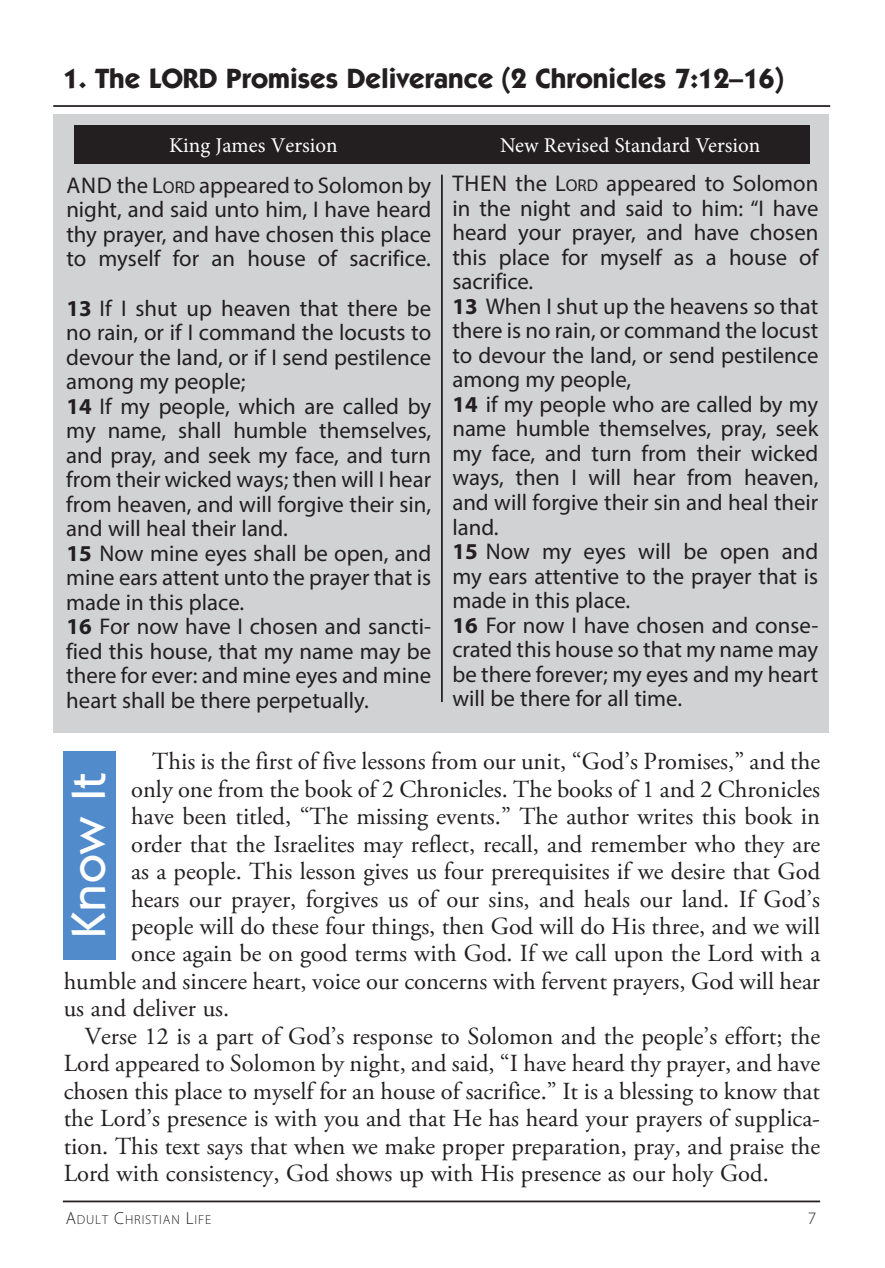
<style>
.page{position:relative;width:885px;height:1268px;background:#fff}
.page>*{position:absolute;margin:0;border:0;box-sizing:border-box;transform-origin:0 0}
.Side_Text_1{font:500 47.25px "ITC Kabel Std";letter-spacing:.02em;color:#fff}
.Lesson_Subhead_ACL{font:700 28px "ITC Kabel Std";color:#231f20}
.Body_ACL{font:24.5px/27.5px "Adobe Garamond Pro";color:#231f20;text-align:justify}
.Scripture_Text_ACL{font:22.75px/24.5px "Myriad Pro";color:#231f20;text-align:justify}
.Scripture_Text_ACL_1{font:22.75px/24.5px "Myriad Pro";color:#231f20;text-align:justify}
.t1{font:21px "Minion Pro";color:#fff}
.t2{font:300 17.5px "Myriad Pro";color:#231f20}
.t3{font:300 13.12px "Myriad Pro";letter-spacing:.065em;color:#231f20}
.s1{font-style:inherit}
.s2{font-size:17.15px}
.s3{font-weight:700}
.s4{font-size:17.5px}
</style>
<div class="page">
<div style="left:53px;top:114px;width:775px;height:618px;background:#d1d2d4"></div>
<hr style="left:63px;top:1200px;width:756px;height:2px;background:#231f20">
<div style="left:63px;top:751px;width:52px;height:208px;background:#528bcc"></div>
<hr style="left:441px;top:175px;width:1px;height:527px;background:#231f20">
<div style="left:74px;top:125px;width:735px;height:38px;background:#231f20"></div>
<hr style="left:53px;top:105px;width:776px;height:2px;background:#231f20">
<p class="Lesson_Subhead_ACL" style="left:63px;top:61px;width:721px">1. The LORD Promises Deliverance (2 Chronicles 7:12–16)</p>
<p class="t1" style="left:169px;top:131px;width:170px">King James Version</p>
<p class="t1" style="left:500px;top:131px;width:261px">New Revised Standard Version</p>
<p class="Scripture_Text_ACL_1" style="left:66px;top:173px;width:366px">AND the <span class="s1">L</span><span class="s2">ORD</span> appeared to Solomon by night, and said unto him, I have heard thy prayer, and have chosen this place to myself for an house of sacrifice.</p>
<p class="Scripture_Text_ACL" style="left:66px;top:295px;width:366px"><span class="s3">13</span> If I shut up heaven that there be no rain, or if I command the locusts to devour the land, or if I send pestilence among my people;</p>
<p class="Scripture_Text_ACL" style="left:66px;top:393px;width:366px"><span class="s3">14</span> If my people, which are called by my name, shall humble themselves, and pray, and seek my face, and turn from their wicked ways; then will I hear from heaven, and will forgive their sin, and will heal their land.</p>
<p class="Scripture_Text_ACL" style="left:66px;top:540px;width:366px"><span class="s3">15</span> Now mine eyes shall be open, and mine ears attent unto the prayer that is made in this place.</p>
<p class="Scripture_Text_ACL" style="left:66px;top:614px;width:366px"><span class="s3">16</span> For now have I chosen and sancti&shy;fied this house, that my name may be there for ever: and mine eyes and mine heart shall be there perpetually.</p>
<p class="Scripture_Text_ACL_1" style="left:452px;top:171px;width:367px">THEN the <span class="s1">L</span><span class="s2">ORD</span> appeared to Solomon in the night and said to him: “I have heard your prayer, and have chosen this place for myself as a house of sacrifice.</p>
<p class="Scripture_Text_ACL" style="left:452px;top:293px;width:367px"><span class="s3">13</span> When I shut up the heavens so that there is no rain, or command the locust to devour the land, or send pestilence among my people,</p>
<p class="Scripture_Text_ACL" style="left:452px;top:391px;width:367px"><span class="s3">14</span> if my people who are called by my name humble themselves, pray, seek my face, and turn from their wicked ways, then I will hear from heaven, and will forgive their sin and heal their land.</p>
<p class="Scripture_Text_ACL" style="left:452px;top:538px;width:367px"><span class="s3">15</span> Now my eyes will be open and my ears attentive to the prayer that is made in this place.</p>
<p class="Scripture_Text_ACL" style="left:452px;top:612px;width:367px"><span class="s3">16</span> For now I have chosen and conse&shy;crated this house so that my name may be there forever; my eyes and my heart will be there for all time.</p>
<p class="Body_ACL" style="left:152px;top:748px;width:669px">This is the first of five lessons from our unit, “God’s Promises,” and the</p>
<p class="Body_ACL" style="left:131px;top:775px;width:690px">only one from the book of 2 Chronicles. The books of 1 and 2 Chronicles</p>
<p class="Body_ACL" style="left:131px;top:803px;width:690px">have been titled, “The missing events.” The author writes this book in</p>
<p class="Body_ACL" style="left:131px;top:830px;width:690px">order that the Israelites may reflect, recall, and remember who they are</p>
<p class="Body_ACL" style="left:131px;top:858px;width:690px">as a people. This lesson gives us four prerequisites if we desire that God</p>
<p class="Body_ACL" style="left:131px;top:885px;width:690px">hears our prayer, forgives us of our sins, and heals our land. If God’s</p>
<p class="Body_ACL" style="left:131px;top:913px;width:690px">people will do these four things, then God will do His three, and we will</p>
<p class="Body_ACL" style="left:131px;top:940px;width:690px">once again be on good terms with God. If we call upon the Lord with a</p>
<p class="Body_ACL" style="left:64px;top:968px;width:757px">humble and sincere heart, voice our concerns with fervent prayers, God will hear</p>
<p class="Body_ACL" style="left:64px;top:995px;width:167px">us and deliver us.</p>
<p class="Body_ACL" style="left:64px;top:1023px;width:757px;text-indent:21px">Verse 12 is a part of God’s response to Solomon and the people’s effort; the Lord appeared to Solomon by night, and said, “I have heard thy prayer, and have chosen this place to myself for an house of sacrifice.” It is a blessing to know that the Lord’s presence is with you and that He has heard your prayers of supplica&shy;tion. This text says that when we make proper preparation, pray, and praise the Lord with consistency, God shows up with His presence as our holy God.</p>
<p class="Side_Text_1" style="left:61px;top:937px;width:166px;rotate:-90deg">Know It</p>
<p class="t3" style="left:66px;top:1211px;width:147px"><span class="s4">A</span>DULT <span class="s4">C</span>HRISTIAN <span class="s4">L</span>IFE</p>
<p class="t2" style="left:807px;top:1207px;width:10px">7</p>
</div>
